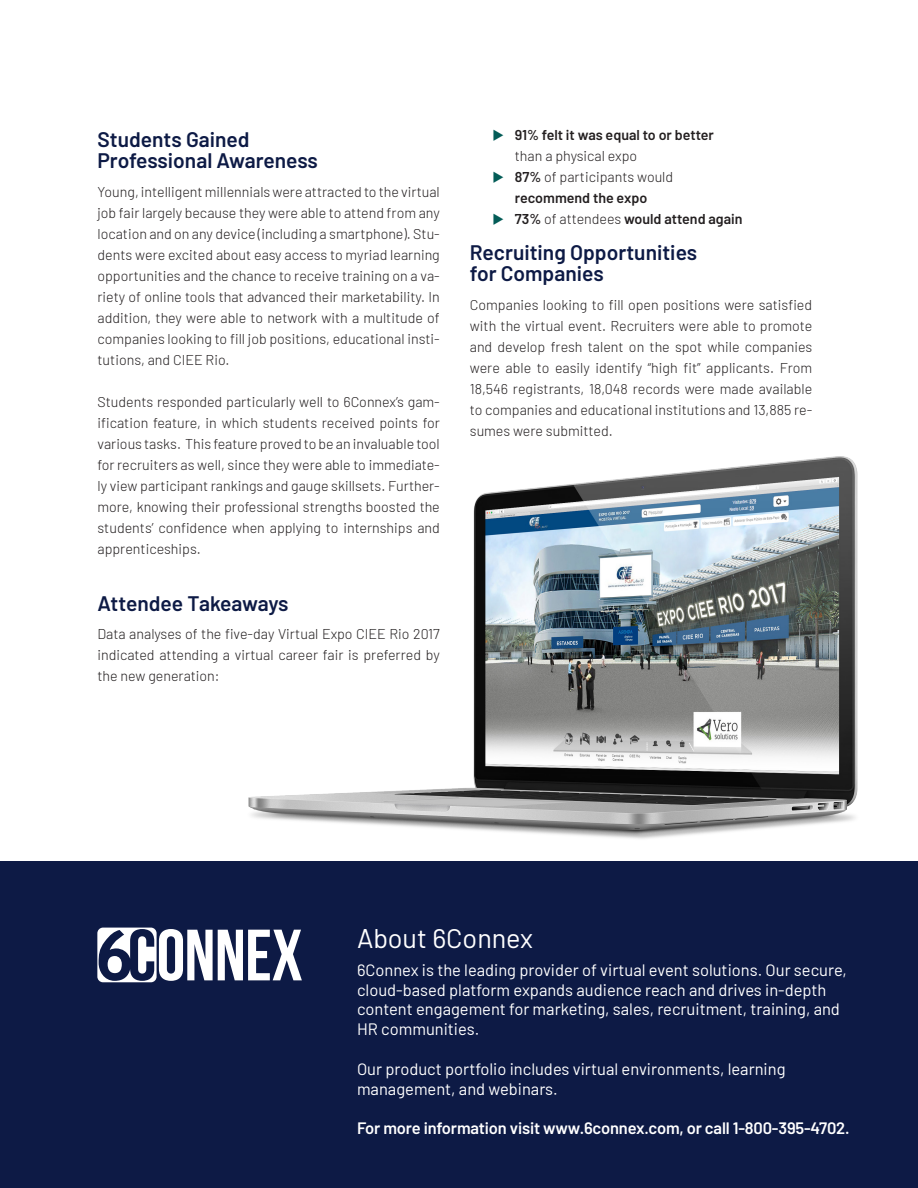
<style>
.page{position:relative;width:918px;height:1188px;background:#fff}
.page>*{position:absolute;margin:0;border:0;box-sizing:border-box;transform-origin:0 0}
.Headline{font:27px "Barlow";color:#fff}
.t1{font:600 21px/21px "Barlow";color:#0d1a45}
.Body{font:16.5px/19.8px "Barlow";color:#fff}
.Body-2{font:600 16.5px "Barlow";letter-spacing:-.01em;color:#fff}
.Body-3{font:300 14.25px/21px "Barlow";color:#231f20;text-align:justify}
.t2{font:600 14.25px/21px "Barlow";color:#231f20}
.s1{font-weight:300}
</style>
<div class="page">
<div style="left:0;top:862px;width:918px;height:326px;background:#0d1a45"></div>
<svg style="left:98px;top:928px;width:204px;height:54px"></svg>
<img style="left:248px;top:457px;width:610px;height:382px">
<h2 class="t1" style="left:98px;top:127px;width:222px">Students Gained<br>Professional Awareness</h2>
<p class="Body-3" style="left:98px;top:180px;width:344px">Young, intelligent millennials were attracted to the virtual job fair largely because they were able to attend from any location and on any device (including a smartphone). Stu&shy;dents were excited about easy access to myriad learning opportunities and the chance to receive training on a va&shy;riety of online tools that advanced their marketability. In addition, they were able to network with a multitude of companies looking to fill job positions, educational insti&shy;tutions, and CIEE Rio.</p>
<p class="Body-3" style="left:98px;top:390px;width:344px">Students responded particularly well to 6Connex’s gam&shy;ification feature, in which students received points for various tasks. This feature proved to be an invaluable tool for recruiters as well, since they were able to immediate&shy;ly view participant rankings and gauge skillsets. Further&shy;more, knowing their professional strengths boosted the students’ confidence when applying to internships and apprenticeships.</p>
<h2 class="t1" style="left:98px;top:591px;width:192px">Attendee Takeaways</h2>
<p class="Body-3" style="left:98px;top:622px;width:344px">Data analyses of the five-day Virtual Expo CIEE Rio 2017 indicated attending a virtual career fair is preferred by the new generation:</p>
<p class="t2" style="left:515px;top:123px;width:201px">91% felt it was equal to or better <span class="s1">than a physical expo</span></p>
<p class="t2" style="left:515px;top:165px;width:160px">87% <span class="s1">of participants would </span>recommend the expo</p>
<p class="t2" style="left:515px;top:207px;width:229px">73% <span class="s1">of attendees</span> would attend again</p>
<h2 class="t1" style="left:470px;top:241px;width:229px">Recruiting Opportunities for Companies</h2>
<p class="Body-3" style="left:470px;top:293px;width:344px">Companies looking to fill open positions were satisfied with the virtual event. Recruiters were able to promote and develop fresh talent on the spot while companies were able to easily identify “high fit” applicants. From 18,546 registrants, 18,048 records were made available to companies and educational institutions and 13,885 re&shy;sumes were submitted.</p>
<p class="Headline" style="left:357px;top:919px;width:178px">About 6Connex</p>
<p class="Body" style="left:357px;top:959px;width:491px">6Connex is the leading provider of virtual event solutions. Our secure, cloud-based platform expands audience reach and drives in-depth content engagement for marketing, sales, recruitment, training, and HR communities.</p>
<p class="Body" style="left:357px;top:1058px;width:430px">Our product portfolio includes virtual environments, learning management, and webinars.</p>
<p class="Body-2" style="left:357px;top:1116px;width:494px">For more information visit www.6connex.com, or call 1-800-395-4702.</p>
</div>
